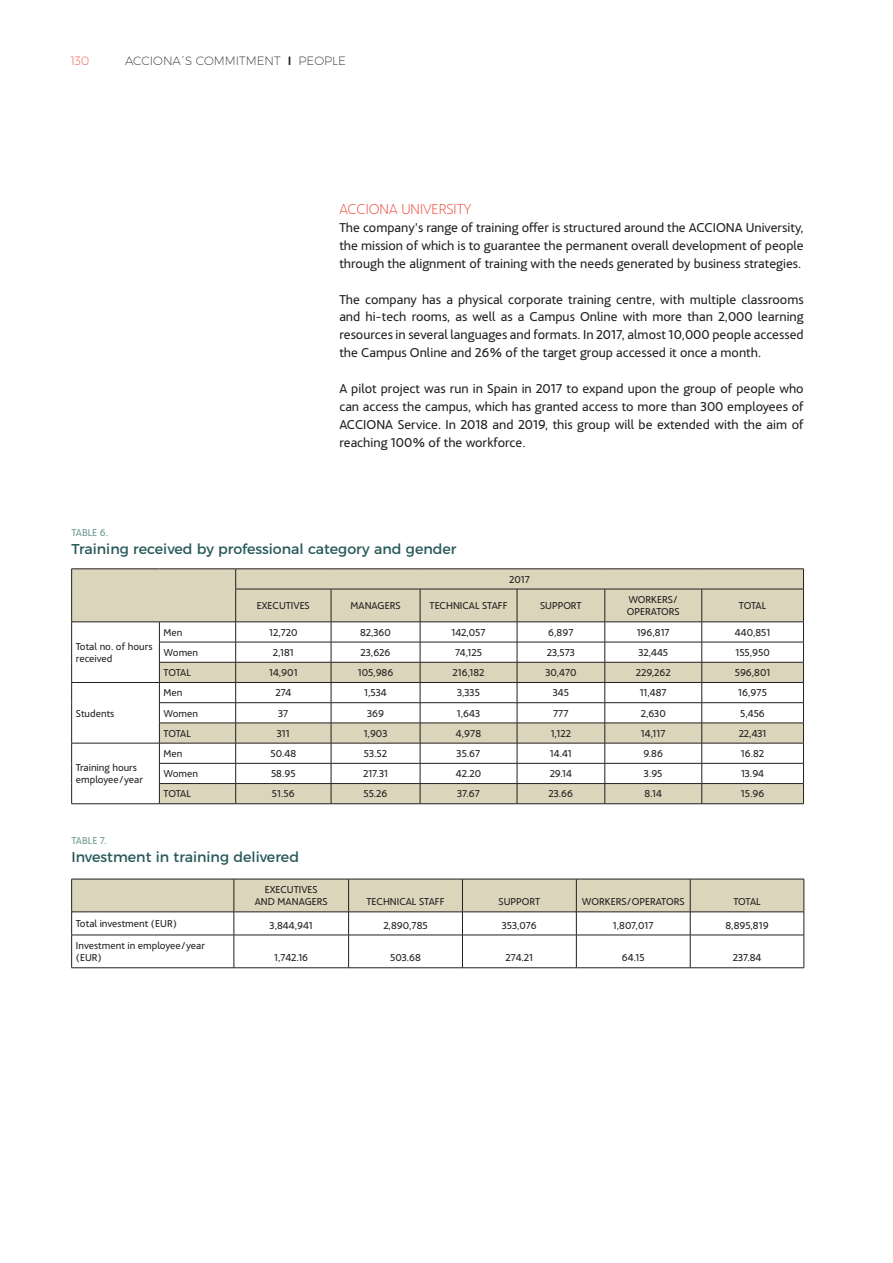
<style>
.page{position:relative;width:893px;height:1263px;background:#fff}
.page>*{position:absolute;margin:0;border:0;box-sizing:border-box;transform-origin:0 0}
._03_LADILLO{font:300 15px "Acciona";color:#ee4234}
._60_TITULAR_TABLA_GR{font:14.25px "Montserrat";color:#265958}
._02_TEXTO_GENERAL{font:13.5px/17.9px "Acciona";color:#231f20;text-align:justify}
.t1{font:200 12px "Montserrat";color:#231f20}
.t2{font:200 12px "Montserrat";color:#ee4234}
.t3{font:10.5px/12.6px "Acciona";color:#231f20}
.Número_ficha_gráfico{font:10.5px "Acciona";color:#719c93}
.s1{font-weight:500}
</style>
<div class="page">
<hr style="left:71px;top:803px;width:88px;height:1px;background:#231f20">
<hr style="left:71px;top:568px;width:88px;height:1px;background:#231f20">
<hr style="left:159px;top:568px;width:77px;height:1px;background:#231f20">
<hr style="left:236px;top:568px;width:95px;height:1px;background:#231f20">
<hr style="left:331px;top:568px;width:89px;height:1px;background:#231f20">
<hr style="left:420px;top:568px;width:97px;height:1px;background:#231f20">
<hr style="left:517px;top:568px;width:88px;height:1px;background:#231f20">
<hr style="left:605px;top:568px;width:97px;height:1px;background:#231f20">
<hr style="left:702px;top:568px;width:102px;height:1px;background:#231f20">
<hr style="left:702px;top:803px;width:102px;height:1px;background:#231f20">
<hr style="left:605px;top:803px;width:97px;height:1px;background:#231f20">
<hr style="left:517px;top:803px;width:88px;height:1px;background:#231f20">
<hr style="left:420px;top:803px;width:97px;height:1px;background:#231f20">
<hr style="left:331px;top:803px;width:89px;height:1px;background:#231f20">
<hr style="left:236px;top:803px;width:95px;height:1px;background:#231f20">
<hr style="left:159px;top:803px;width:77px;height:1px;background:#231f20">
<svg style="left:71px;top:569px;width:733px;height:234px"></svg>
<hr style="left:159px;top:662px;width:77px;height:1px;background:#231f20">
<hr style="left:234px;top:935px;width:115px;height:1px;background:#231f20">
<hr style="left:234px;top:967px;width:115px;height:1px;background:#231f20">
<hr style="left:349px;top:935px;width:113px;height:1px;background:#231f20">
<hr style="left:348px;top:935px;width:1px;height:32px;background:#231f20">
<hr style="left:349px;top:967px;width:113px;height:1px;background:#231f20">
<hr style="left:71px;top:935px;width:163px;height:1px;background:#231f20">
<hr style="left:71px;top:935px;width:1px;height:32px;background:#231f20">
<hr style="left:234px;top:935px;width:1px;height:32px;background:#231f20">
<hr style="left:71px;top:967px;width:163px;height:1px;background:#231f20">
<hr style="left:462px;top:935px;width:114px;height:1px;background:#231f20">
<hr style="left:462px;top:935px;width:1px;height:32px;background:#231f20">
<hr style="left:462px;top:967px;width:114px;height:1px;background:#231f20">
<hr style="left:576px;top:935px;width:1px;height:32px;background:#231f20">
<hr style="left:576px;top:967px;width:114px;height:1px;background:#231f20">
<svg style="left:71px;top:879px;width:734px;height:56px"></svg>
<hr style="left:576px;top:935px;width:114px;height:1px;background:#231f20">
<hr style="left:690px;top:935px;width:114px;height:1px;background:#231f20">
<hr style="left:690px;top:935px;width:1px;height:32px;background:#231f20">
<hr style="left:804px;top:935px;width:1px;height:32px;background:#231f20">
<hr style="left:690px;top:967px;width:114px;height:1px;background:#231f20">
<p class="t2" style="left:71px;top:52px;width:20px">130</p>
<p class="t1" style="left:125px;top:52px;width:222px">ACCIONA´S COMMITMENT <span class="s1">I</span> PEOPLE</p>
<p class="_03_LADILLO" style="left:339px;top:199px;width:134px">ACCIONA UNIVERSITY</p>
<p class="_02_TEXTO_GENERAL" style="left:339px;top:217px;width:466px">The company's range of training offer is structured around the ACCIONA University, the mission of which is to guarantee the permanent overall development of people through the alignment of training with the needs generated by business strategies.</p>
<p class="_02_TEXTO_GENERAL" style="left:339px;top:289px;width:466px">The company has a physical corporate training centre, with multiple classrooms and hi-tech rooms, as well as a Campus Online with more than 2,000 learning resources in several languages and formats. In 2017, almost 10,000 people accessed the Campus Online and 26% of the target group accessed it once a month.</p>
<p class="_02_TEXTO_GENERAL" style="left:339px;top:378px;width:466px">A pilot project was run in Spain in 2017 to expand upon the group of people who can access the campus, which has granted access to more than 300 employees of ACCIONA Service. In 2018 and 2019, this group will be extended with the aim of reaching 100% of the workforce.</p>
<p class="Número_ficha_gráfico" style="left:71px;top:524px;width:38px">TABLE 6.</p>
<p class="_60_TITULAR_TABLA_GR" style="left:71px;top:537px;width:387px">Training received by professional category and gender</p>
<p class="t3" style="left:509px;top:572px;width:22px">2017</p>
<p class="t3" style="left:76px;top:639px;width:78px">Total no. of hours received</p>
<p class="t3" style="left:76px;top:706px;width:40px">Students</p>
<p class="t3" style="left:76px;top:760px;width:69px">Training hours employee/year</p>
<p class="t3" style="left:257px;top:598px;width:54px">EXECUTIVES</p>
<p class="t3" style="left:351px;top:598px;width:52px">MANAGERS</p>
<p class="t3" style="left:429px;top:598px;width:80px">TECHNICAL STAFF</p>
<p class="t3" style="left:540px;top:598px;width:43px">SUPPORT</p>
<p class="t3" style="left:627px;top:592px;width:54px">WORKERS/<br>OPERATORS</p>
<p class="t3" style="left:739px;top:598px;width:29px">TOTAL</p>
<p class="t3" style="left:164px;top:625px;width:20px">Men</p>
<p class="t3" style="left:269px;top:625px;width:30px">12,720</p>
<p class="t3" style="left:360px;top:625px;width:32px">82,360</p>
<p class="t3" style="left:451px;top:625px;width:36px">142,057</p>
<p class="t3" style="left:548px;top:625px;width:27px">6,897</p>
<p class="t3" style="left:637px;top:625px;width:35px">196,817</p>
<p class="t3" style="left:735px;top:625px;width:37px">440,851</p>
<p class="t3" style="left:164px;top:645px;width:36px">Women</p>
<p class="t3" style="left:273px;top:645px;width:22px">2,181</p>
<p class="t3" style="left:361px;top:645px;width:31px">23,626</p>
<p class="t3" style="left:455px;top:645px;width:28px">74,125</p>
<p class="t3" style="left:547px;top:645px;width:30px">23,573</p>
<p class="t3" style="left:638px;top:645px;width:31px">32,445</p>
<p class="t3" style="left:735px;top:645px;width:36px">155,950</p>
<p class="t3" style="left:164px;top:665px;width:29px">TOTAL</p>
<p class="t3" style="left:269px;top:665px;width:30px">14,901</p>
<p class="t3" style="left:358px;top:665px;width:37px">105,986</p>
<p class="t3" style="left:452px;top:665px;width:34px">216,182</p>
<p class="t3" style="left:545px;top:665px;width:33px">30,470</p>
<p class="t3" style="left:636px;top:665px;width:36px">229,262</p>
<p class="t3" style="left:735px;top:665px;width:37px">596,801</p>
<p class="t3" style="left:164px;top:685px;width:20px">Men</p>
<p class="t3" style="left:275px;top:685px;width:17px">274</p>
<p class="t3" style="left:364px;top:685px;width:24px">1,534</p>
<p class="t3" style="left:457px;top:685px;width:24px">3,335</p>
<p class="t3" style="left:553px;top:685px;width:18px">345</p>
<p class="t3" style="left:640px;top:685px;width:29px">11,487</p>
<p class="t3" style="left:738px;top:685px;width:30px">16,975</p>
<p class="t3" style="left:164px;top:706px;width:36px">Women</p>
<p class="t3" style="left:278px;top:706px;width:12px">37</p>
<p class="t3" style="left:367px;top:706px;width:18px">369</p>
<p class="t3" style="left:457px;top:706px;width:25px">1,643</p>
<p class="t3" style="left:553px;top:706px;width:17px">777</p>
<p class="t3" style="left:641px;top:706px;width:27px">2,630</p>
<p class="t3" style="left:740px;top:706px;width:26px">5,456</p>
<p class="t3" style="left:164px;top:726px;width:29px">TOTAL</p>
<p class="t3" style="left:277px;top:726px;width:14px">311</p>
<p class="t3" style="left:364px;top:726px;width:25px">1,903</p>
<p class="t3" style="left:456px;top:726px;width:27px">4,978</p>
<p class="t3" style="left:551px;top:726px;width:22px">1,122</p>
<p class="t3" style="left:641px;top:726px;width:26px">14,117</p>
<p class="t3" style="left:739px;top:726px;width:29px">22,431</p>
<p class="t3" style="left:164px;top:746px;width:20px">Men</p>
<p class="t3" style="left:270px;top:746px;width:27px">50.48</p>
<p class="t3" style="left:364px;top:746px;width:25px">53.52</p>
<p class="t3" style="left:457px;top:746px;width:25px">35.67</p>
<p class="t3" style="left:550px;top:746px;width:24px">14.41</p>
<p class="t3" style="left:643px;top:746px;width:21px">9.86</p>
<p class="t3" style="left:741px;top:746px;width:25px">16.82</p>
<p class="t3" style="left:164px;top:766px;width:36px">Women</p>
<p class="t3" style="left:271px;top:766px;width:26px">58.95</p>
<p class="t3" style="left:363px;top:766px;width:26px">217.31</p>
<p class="t3" style="left:456px;top:766px;width:27px">42.20</p>
<p class="t3" style="left:550px;top:766px;width:24px">29.14</p>
<p class="t3" style="left:644px;top:766px;width:20px">3.95</p>
<p class="t3" style="left:741px;top:766px;width:25px">13.94</p>
<p class="t3" style="left:164px;top:787px;width:29px">TOTAL</p>
<p class="t3" style="left:272px;top:787px;width:24px">51.56</p>
<p class="t3" style="left:363px;top:787px;width:26px">55.26</p>
<p class="t3" style="left:457px;top:787px;width:24px">37.67</p>
<p class="t3" style="left:549px;top:787px;width:26px">23.66</p>
<p class="t3" style="left:644px;top:787px;width:19px">8.14</p>
<p class="t3" style="left:741px;top:787px;width:25px">15.96</p>
<p class="Número_ficha_gráfico" style="left:71px;top:832px;width:37px">TABLE 7.</p>
<p class="_60_TITULAR_TABLA_GR" style="left:71px;top:845px;width:229px">Investment in training delivered</p>
<p class="t3" style="left:255px;top:882px;width:74px;text-align:center">EXECUTIVES<br>AND MANAGERS</p>
<p class="t3" style="left:366px;top:895px;width:80px">TECHNICAL STAFF</p>
<p class="t3" style="left:499px;top:895px;width:43px">SUPPORT</p>
<p class="t3" style="left:582px;top:895px;width:104px">WORKERS/OPERATORS</p>
<p class="t3" style="left:733px;top:895px;width:29px">TOTAL</p>
<p class="t3" style="left:76px;top:916px;width:102px">Total investment (EUR)</p>
<p class="t3" style="left:270px;top:918px;width:45px">3,844,941</p>
<p class="t3" style="left:383px;top:918px;width:46px">2,890,785</p>
<p class="t3" style="left:502px;top:918px;width:37px">353,076</p>
<p class="t3" style="left:613px;top:918px;width:42px">1,807,017</p>
<p class="t3" style="left:725px;top:918px;width:45px">8,895,819</p>
<p class="t3" style="left:76px;top:938px;width:131px">Investment in employee/year (EUR)</p>
<p class="t3" style="left:274px;top:951px;width:36px">1,742.16</p>
<p class="t3" style="left:390px;top:951px;width:32px">503.68</p>
<p class="t3" style="left:506px;top:951px;width:29px">274.21</p>
<p class="t3" style="left:622px;top:951px;width:24px">64.15</p>
<p class="t3" style="left:733px;top:951px;width:30px">237.84</p>
</div>
